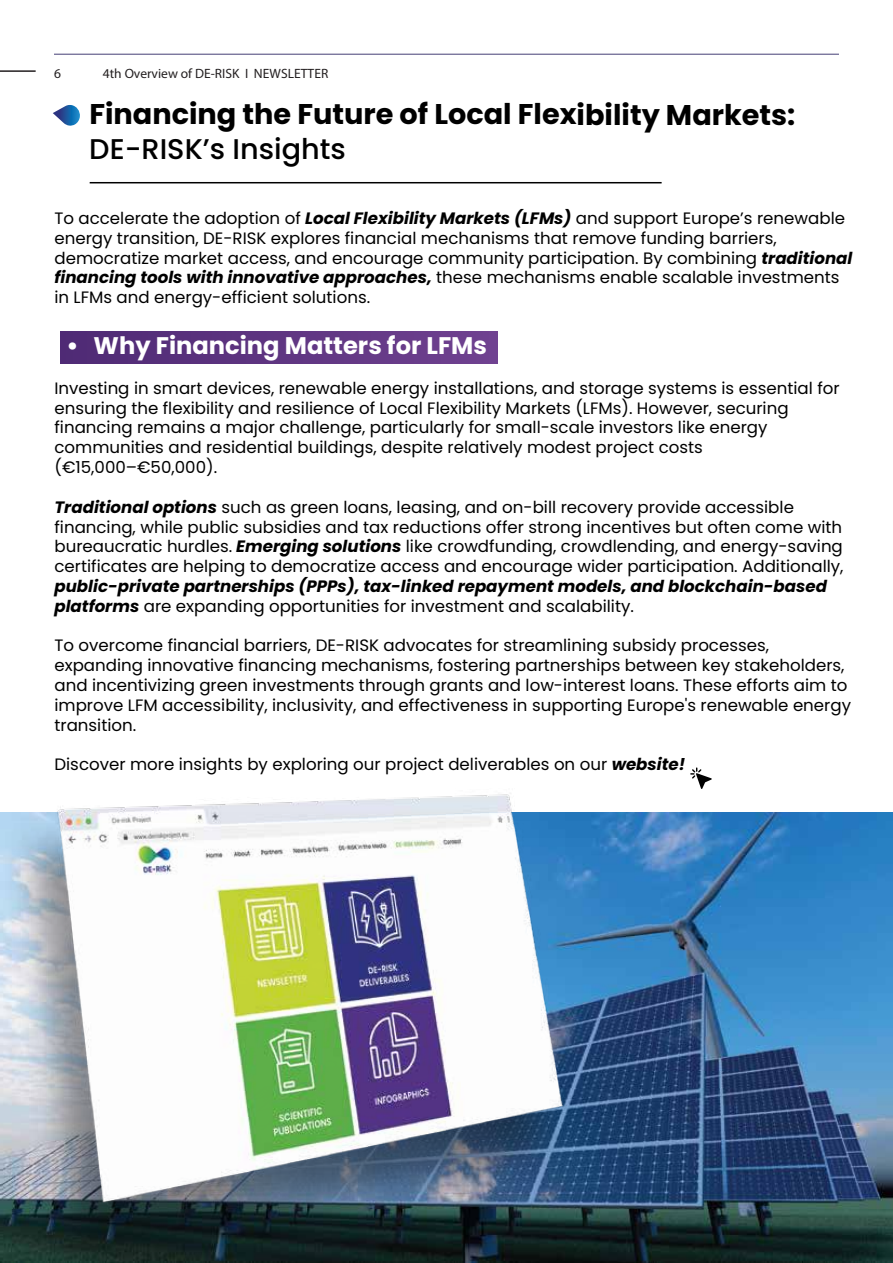
<style>
.page{position:relative;width:893px;height:1263px;background:#fff}
.page>*{position:absolute;margin:0;border:0;box-sizing:border-box;transform-origin:0 0}
.t1{font:700 28.5px "Poppins";color:#000}
.t2{font:500 28.5px "Poppins";color:#000}
.t3{font:700 24px "Poppins";color:#fff}
.t4{font:16.5px/19.8px "Poppins";color:#000}
.t5{font:italic 700 16.5px/19.8px "Poppins";color:#000}
.t6{font:13.5px "Myriad Pro";color:#231f20}
.s1{font-weight:700;font-style:italic}
.s2{font-weight:400;font-style:normal}
</style>
<div class="page">
<hr style="left:54px;top:54px;width:785px;height:1px;background:#443f76">
<hr style="left:0;top:70px;width:36px;height:2px;background:#231f20">
<div style="left:60px;top:331px;width:438px;height:33px;background:linear-gradient(to right,#4e2a74,#6f4190)"></div>
<hr style="left:90px;top:182px;width:572px;height:1px;background:#000">
<svg style="left:53px;top:105px;width:27px;height:21px"></svg>
<img style="left:849px;top:812px;width:44px;height:451px">
<img style="left:0;top:767px;width:849px;height:496px">
<p class="t6" style="left:54px;top:65px;width:8px">6</p>
<p class="t6" style="left:103px;top:65px;width:227px">4th Overview of DE-RISK I NEWSLETTER</p>
<h1 class="t1" style="left:89px;top:98px;width:708px">Financing the Future of Local Flexibility Markets:</h1>
<h1 class="t2" style="left:89px;top:132px;width:258px">DE-RISK’s Insights</h1>
<p class="t4" style="left:54px;top:208px;width:799px">To accelerate the adoption of <span class="s1">Local Flexibility Markets (LFMs)</span> and support Europe’s renewable energy transition, DE-RISK explores financial mechanisms that remove funding barriers, democratize market access, and encourage community participation. By combining <span class="s1">traditional financing tools with innovative approaches,</span> these mechanisms enable scalable investments in LFMs and energy-efficient solutions.</p>
<h2 class="t3" style="left:67px;top:331px;width:422px">• Why Financing Matters for LFMs</h2>
<p class="t4" style="left:54px;top:378px;width:787px">Investing in smart devices, renewable energy installations, and storage systems is essential for ensuring the flexibility and resilience of Local Flexibility Markets (LFMs). However, securing financing remains a major challenge, particularly for small-scale investors like energy communities and residential buildings, despite relatively modest project costs (€15,000–€50,000).</p>
<p class="t4" style="left:54px;top:497px;width:791px"><span class="s1">Traditional options</span> such as green loans, leasing, and on-bill recovery provide accessible financing, while public subsidies and tax reductions offer strong incentives but often come with bureaucratic hurdles. <span class="s1">Emerging solutions</span> like crowdfunding, crowdlending, and energy-saving certificates are helping to democratize access and encourage wider participation. Additionally,</p>
<p class="t5" style="left:54px;top:576px;width:774px">public-private partnerships (PPPs), tax-linked repayment models, and blockchain-based platforms <span class="s2">are expanding opportunities for investment and scalability.</span></p>
<p class="t4" style="left:54px;top:636px;width:798px">To overcome financial barriers, DE-RISK advocates for streamlining subsidy processes, expanding innovative financing mechanisms, fostering partnerships between key stakeholders, and incentivizing green investments through grants and low-interest loans. These efforts aim to improve LFM accessibility, inclusivity, and effectiveness in supporting Europe's renewable energy transition.</p>
<p class="t4" style="left:54px;top:754px;width:632px">Discover more insights by exploring our project deliverables on our <span class="s1">website!</span></p>
</div>
